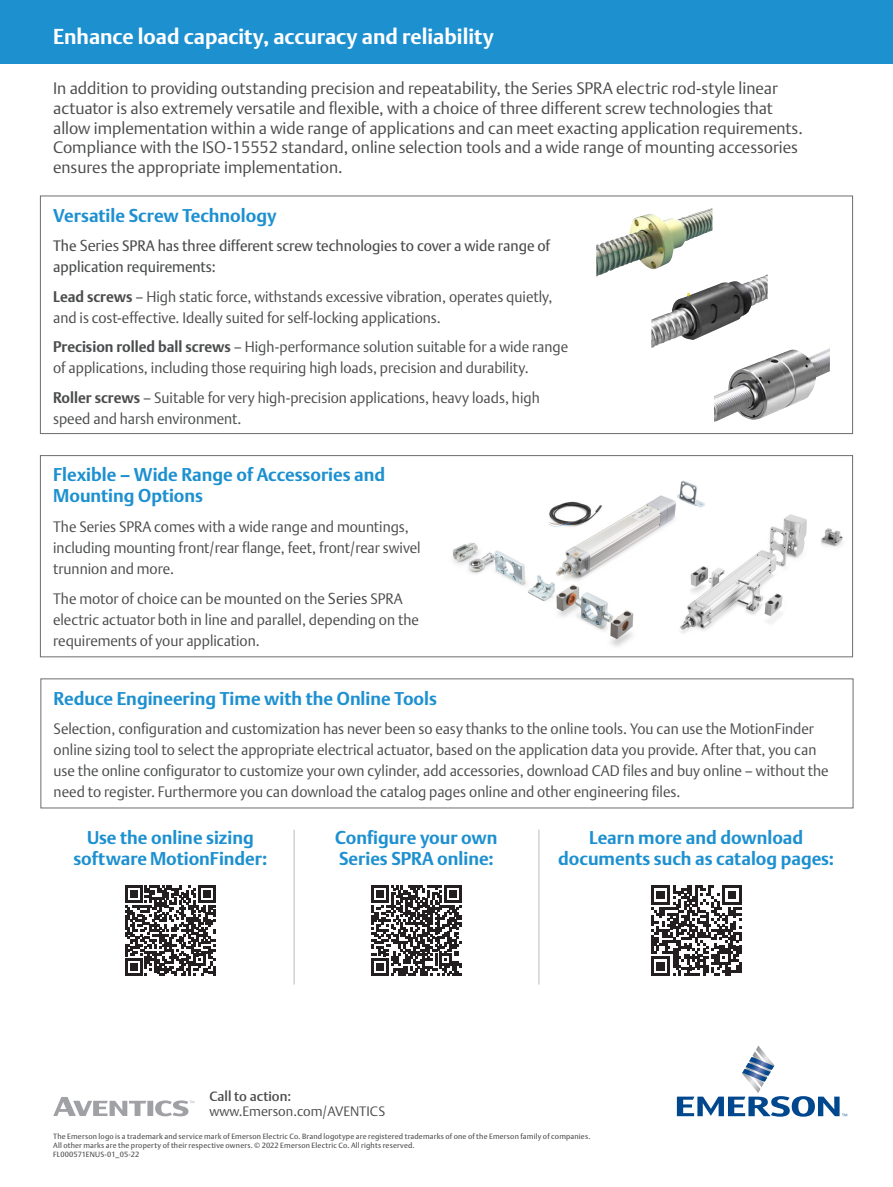
<style>
.page{position:relative;width:893px;height:1187px;background:#fff}
.page>*{position:absolute;margin:0;border:0;box-sizing:border-box;transform-origin:0 0}
.Page_2_-_Title_Highl{font:700 21px "DTL Argo T";color:#fff}
.Page_2_-_Product_inf{font:700 18px/21px "DTL Argo T";color:#1d90d0;text-align:center}
.Page_2_-_General_Pro{font:300 16.5px/19.8px "DTL Argo T";color:#4b4c4d}
.Page_2_-_Product_inf-2{font:300 15px/21px "DTL Argo T";color:#4b4c4d}
.Page_2_-_Product_inf-3{font:15px/21px "DTL Argo T";color:#4b4c4d}
.Contact_info{font:300 13.5px "DTL Argo T";color:#4b4c4d}
.Contact_info-2{font:500 13.5px "DTL Argo T";color:#4b4c4d}
.Page_2_-_Disclaimer{font:7.5px/9px "DTL Argo T";letter-spacing:.025em;color:#4b4c4d}
.s1{font-weight:300;font-size:15.75px}
.s2{font-weight:700}
.s3{font-size:15.75px}
</style>
<div class="page">
<div style="left:0;top:0;width:893px;height:63px;background:#1d90d0"></div>
<div style="left:40px;top:455px;width:813px;height:202px;border:1px solid #6c6d70"></div>
<div style="left:40px;top:195px;width:813px;height:239px;border:1px solid #6c6d70"></div>
<hr style="left:294px;top:829px;width:1px;height:155px;background:#babbbe">
<hr style="left:539px;top:829px;width:1px;height:155px;background:#babbbe">
<div style="left:40px;top:678px;width:813px;height:130px;border:1px solid #6c6d70"></div>
<svg style="left:125px;top:885px;width:90px;height:90px"></svg>
<svg style="left:371px;top:885px;width:91px;height:90px"></svg>
<svg style="left:651px;top:885px;width:90px;height:90px"></svg>
<svg style="left:677px;top:1045px;width:170px;height:71px"></svg>
<svg style="left:53px;top:1097px;width:141px;height:19px"></svg>
<img style="left:651px;top:274px;width:117px;height:74px">
<img style="left:714px;top:348px;width:116px;height:73px">
<img style="left:596px;top:208px;width:116px;height:68px">
<img style="left:713px;top:514px;width:130px;height:111px">
<img style="left:452px;top:480px;width:261px;height:167px">
<p class="Page_2_-_Title_Highl" style="left:53px;top:24px;width:442px">Enhance load capacity, accuracy and reliability</p>
<p class="Page_2_-_General_Pro" style="left:53px;top:78px;width:751px">In addition to providing outstanding precision and repeatability, the Series SPRA electric rod-style linear actuator is also extremely versatile and flexible, with a choice of three different screw technologies that allow implementation within a wide range of applications and can meet exacting application requirements.<br>Compliance with the ISO-15552 standard, online selection tools and a wide range of mounting accessories ensures the appropriate implementation.</p>
<p class="Page_2_-_Product_inf" style="left:53px;top:205px;width:225px">Versatile Screw Technology</p>
<p class="Page_2_-_Product_inf-3" style="left:53px;top:235px;width:499px">The <span class="s1">Series</span> SPRA has three different screw technologies to cover a wide range of application requirements:</p>
<p class="Page_2_-_Product_inf-2" style="left:53px;top:286px;width:501px"><span class="s2">Lead screws</span> – High static force, withstands excessive vibration, operates quietly, and is cost-effective. Ideally suited for self-locking applications.</p>
<p class="Page_2_-_Product_inf-2" style="left:53px;top:336px;width:517px"><span class="s2">Precision rolled ball screws</span> – High-performance solution suitable for a wide range of applications, including those requiring high loads, precision and durability.</p>
<p class="Page_2_-_Product_inf-2" style="left:53px;top:387px;width:488px"><span class="s2">Roller screws</span> – Suitable for very high-precision applications, heavy loads, high speed and harsh environment.</p>
<p class="Page_2_-_Product_inf" style="left:53px;top:464px;width:334px;text-align:left">Flexible – Wide Range of Accessories and<br>Mounting Options</p>
<p class="Page_2_-_Product_inf-2" style="left:53px;top:516px;width:369px">The Series SPRA comes with a wide range and mountings, including mounting front/rear flange, feet, front/rear swivel trunnion and more.</p>
<p class="Page_2_-_Product_inf-2" style="left:53px;top:587px;width:367px">The motor of choice can be mounted on the <span class="s3">Series</span> SPRA electric actuator both in line and parallel, depending on the requirements of your application.</p>
<p class="Page_2_-_Product_inf" style="left:54px;top:687px;width:385px">Reduce Engineering Time with the Online Tools</p>
<p class="Page_2_-_Product_inf-2" style="left:54px;top:718px;width:777px">Selection, configuration and customization has never been so easy thanks to the online tools. You can use the MotionFinder online sizing tool to select the appropriate electrical actuator, based on the application data you provide. After that, you can use the online configurator to customize your own cylinder, add accessories, download CAD files and buy online – without the need to register. Furthermore you can download the catalog pages online and other engineering files.</p>
<p class="Page_2_-_Product_inf" style="left:73px;top:826px;width:196px">Use the online sizing software MotionFinder:</p>
<p class="Page_2_-_Product_inf" style="left:558px;top:826px;width:277px">Learn more and download documents such as catalog pages:</p>
<p class="Page_2_-_Product_inf" style="left:335px;top:826px;width:164px;text-align:left">Configure your own<br>Series SPRA online:</p>
<p class="Contact_info-2" style="left:209px;top:1088px;width:83px">Call to action:</p>
<p class="Contact_info" style="left:209px;top:1103px;width:177px">www.Emerson.com/AVENTICS</p>
<p class="Page_2_-_Disclaimer" style="left:53px;top:1131px;width:539px">The Emerson logo is a trademark and service mark of Emerson Electric Co. Brand logotype are registered trademarks of one of the Emerson family of companies.<br>All other marks are the property of their respective owners. © 2022 Emerson Electric Co. All rights reserved.</p>
<p class="Page_2_-_Disclaimer" style="left:53px;top:1149px;width:88px">FL000571ENUS-01_05-22</p>
</div>
